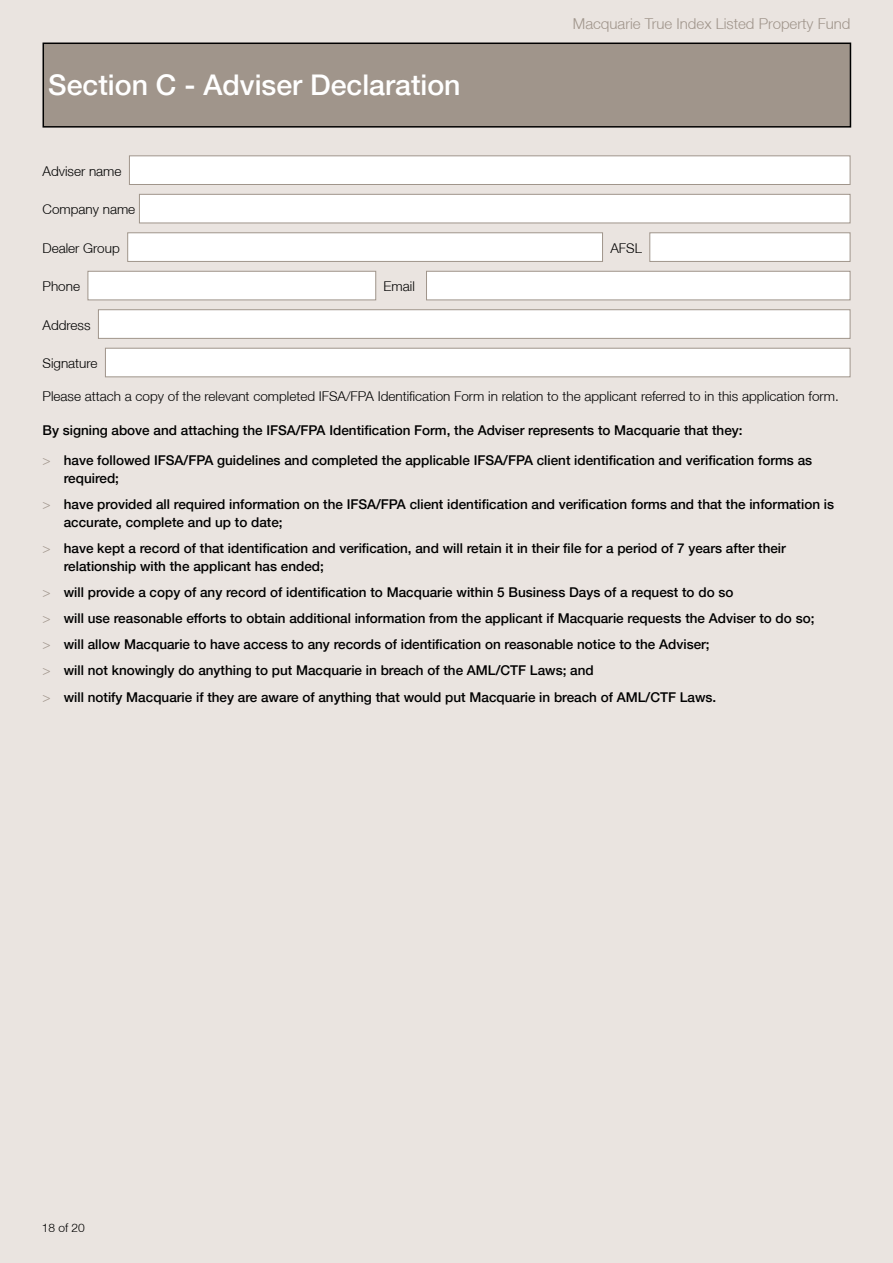
<style>
.page{position:relative;width:893px;height:1263px;background:#eae4e0}
.page>*{position:absolute;margin:0;border:0;box-sizing:border-box;transform-origin:0 0}
.t1{font:500 28.5px "Helvetica Neue LT";color:#fff}
.t2{font:300 15px "Helvetica Neue LT";color:#a0958b}
.t3{font:500 13.5px/26.2px "Helvetica Neue LT";color:#000}
.t4{font:300 13.5px "Helvetica Neue LT";color:#000}
.t5{font:300 12px "Helvetica Neue LT";color:#000}
.s1{font-weight:300;color:#a0958b}
</style>
<div class="page">
<div style="left:43px;top:43px;width:807px;height:84px;background:#a0958b"></div>
<div style="left:43px;top:43px;width:808px;height:85px;border:2px solid #000"></div>
<div style="left:129px;top:155px;width:721px;height:30px;background:#fff;border:1px solid #a0958b"></div>
<div style="left:139px;top:194px;width:711px;height:29px;background:#fff;border:1px solid #a0958b"></div>
<div style="left:127px;top:232px;width:476px;height:30px;background:#fff;border:1px solid #a0958b"></div>
<div style="left:649px;top:232px;width:201px;height:30px;background:#fff;border:1px solid #a0958b"></div>
<div style="left:88px;top:271px;width:288px;height:29px;background:#fff;border:1px solid #a0958b"></div>
<div style="left:426px;top:271px;width:424px;height:29px;background:#fff;border:1px solid #a0958b"></div>
<div style="left:98px;top:309px;width:752px;height:30px;background:#fff;border:1px solid #a0958b"></div>
<div style="left:105px;top:348px;width:745px;height:29px;background:#fff;border:1px solid #a0958b"></div>
<h1 class="t1" style="left:48px;top:68px;width:414px">Section C - Adviser Declaration</h1>
<p class="t2" style="left:573px;top:15px;width:279px">Macquarie True Index Listed Property Fund</p>
<p class="t4" style="left:43px;top:163px;width:81px">Adviser name</p>
<p class="t4" style="left:43px;top:201px;width:94px">Company name</p>
<p class="t4" style="left:43px;top:240px;width:79px">Dealer Group</p>
<p class="t4" style="left:610px;top:240px;width:33px">AFSL</p>
<p class="t4" style="left:43px;top:278px;width:39px">Phone</p>
<p class="t4" style="left:384px;top:278px;width:33px">Email</p>
<p class="t4" style="left:43px;top:317px;width:50px">Address</p>
<p class="t4" style="left:43px;top:355px;width:57px">Signature</p>
<p class="t4" style="left:43px;top:388px;width:798px">Please attach a copy of the relevant completed IFSA/FPA Identification Form in relation to the applicant referred to in this application form.</p>
<p class="t3" style="left:43px;top:417px;width:702px">By signing above and attaching the IFSA/FPA Identification Form, the Adviser represents to Macquarie that they:</p>
<p class="t3" style="left:64px;top:451px;width:750px;line-height:17.7px;text-indent:-21px"><span class="s1">&gt;</span> have followed IFSA/FPA guidelines and completed the applicable IFSA/FPA client identification and verification forms as required;</p>
<p class="t3" style="left:64px;top:495px;width:772px;line-height:17.7px;text-indent:-21px"><span class="s1">&gt;</span> have provided all required information on the IFSA/FPA client identification and verification forms and that the information is accurate, complete and up to date;</p>
<p class="t3" style="left:64px;top:539px;width:724px;line-height:17.7px;text-indent:-21px"><span class="s1">&gt;</span> have kept a record of that identification and verification, and will retain it in their file for a period of 7 years after their relationship with the applicant has ended;</p>
<p class="t3" style="left:43px;top:579px;width:773px"><span class="s1">&gt;</span> will provide a copy of any record of identification to Macquarie within 5 Business Days of a request to do so<br><span class="s1">&gt;</span> will use reasonable efforts to obtain additional information from the applicant if Macquarie requests the Adviser to do so; <span class="s1">&gt;</span> will allow Macquarie to have access to any records of identification on reasonable notice to the Adviser;<br><span class="s1">&gt;</span> will not knowingly do anything to put Macquarie in breach of the AML/CTF Laws; and<br><span class="s1">&gt;</span> will notify Macquarie if they are aware of anything that would put Macquarie in breach of AML/CTF Laws.</p>
<p class="t5" style="left:42px;top:1220px;width:45px">18 of 20</p>
</div>
